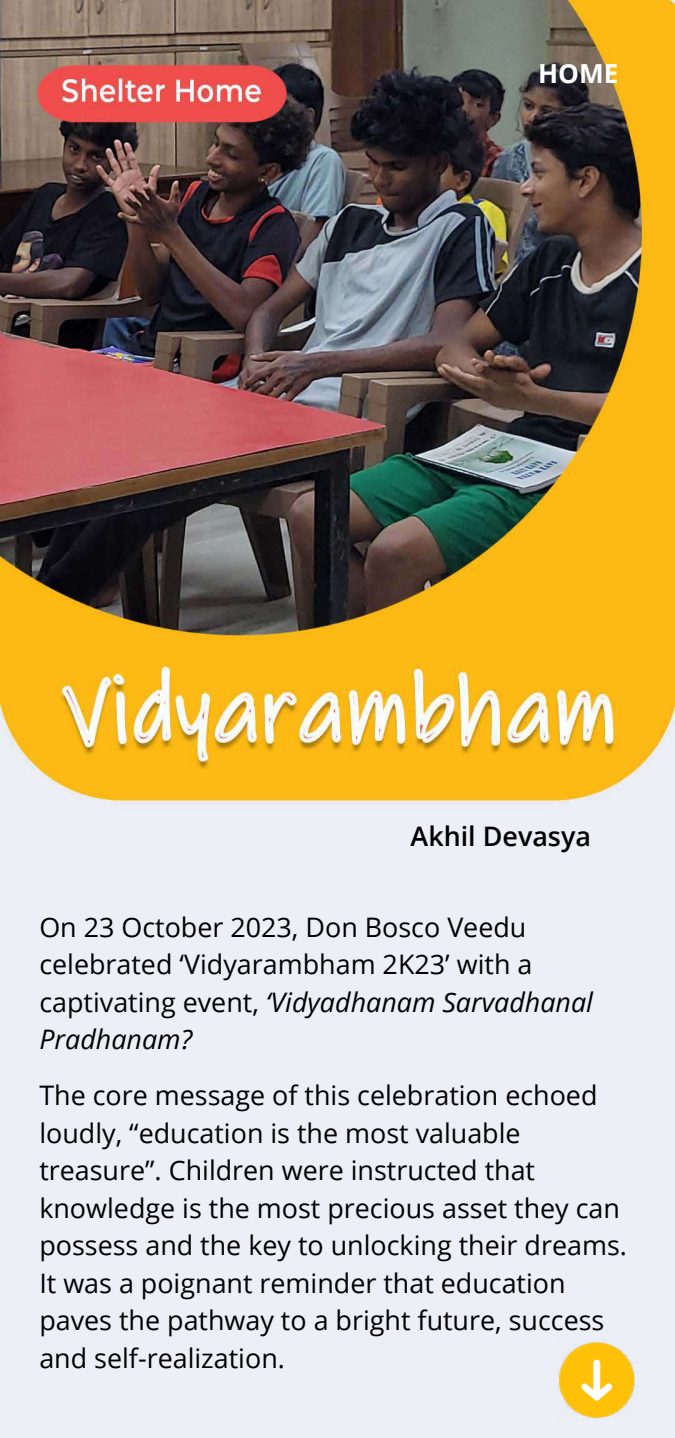
<style>
.page{position:relative;width:675px;height:1438px;background:#fff}
.page>*{position:absolute;margin:0;border:0;box-sizing:border-box;transform-origin:0 0}
.t1{font:26.88px/37.5px "Open Sans";color:#000}
.t2{font:600 26.88px "Open Sans";color:#000}
.t3{font:700 26.25px "Open Sans";color:#fff}
.s1{font-style:italic}
</style>
<div class="page">
<img style="left:0;top:0;width:675px;height:1437px">
<img style="left:557px;top:1339px;width:81px;height:81px">
<p class="t3" style="left:538px;top:55px;width:82px">HOME</p>
<p class="t2" style="left:411px;top:818px;width:182px">Akhil Devasya</p>
<p class="t1" style="left:39px;top:907px;width:555px">On 23 October 2023, Don Bosco Veedu celebrated ‘Vidyarambham 2K23’ with a captivating event, <span class="s1">‘Vidyadhanam Sarvadhanal Pradhanam?</span></p>
<p class="t1" style="left:39px;top:1076px;width:589px">The core message of this celebration echoed loudly, “education is the most valuable treasure”. Children were instructed that knowledge is the most precious asset they can possess and the key to unlocking their dreams.<br>It was a poignant reminder that education paves the pathway to a bright future, success and self-realization.</p>
</div>
